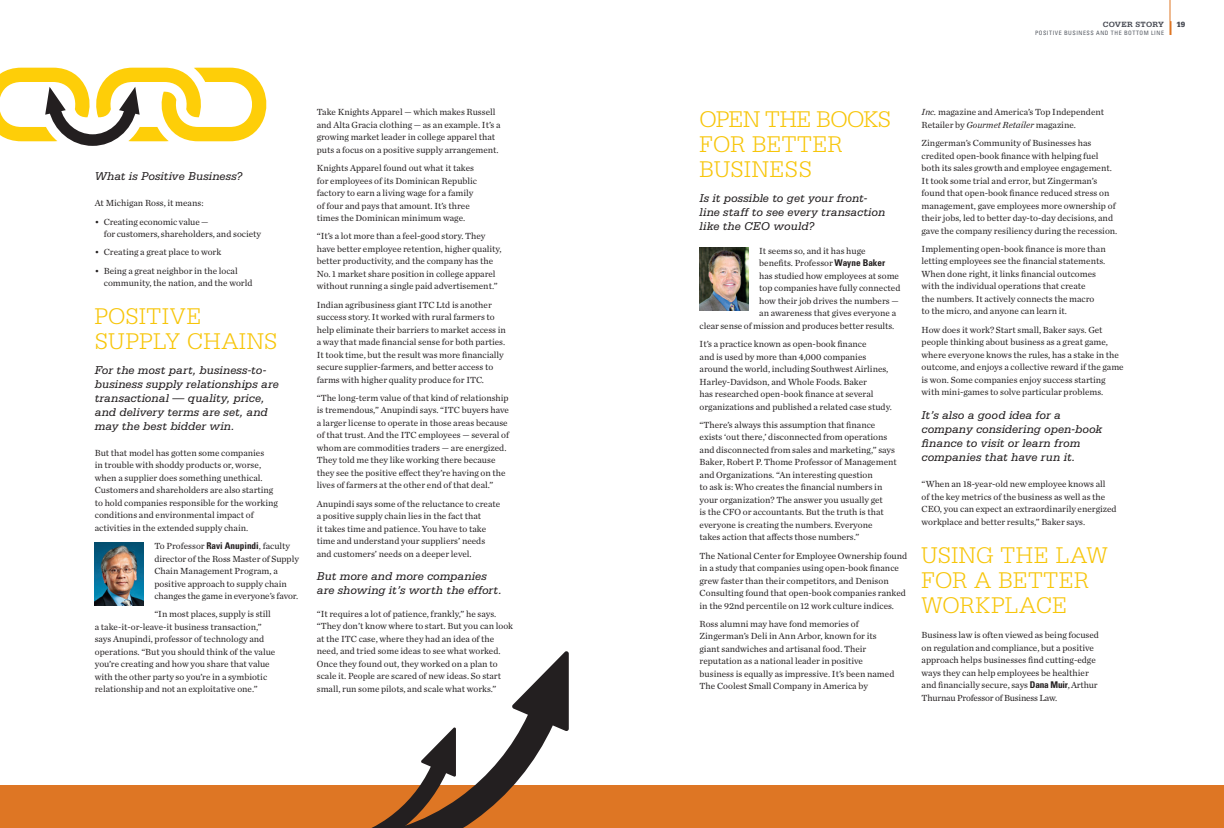
<style>
.page{position:relative;width:1224px;height:828px;background:#fff}
.page>*{position:absolute;margin:0;border:0;box-sizing:border-box;transform-origin:0 0}
.t1{font:300 24px/25px "Serifa";letter-spacing:.015em;color:#f7c509}
.t2{font:italic 12px/14px "Serifa";letter-spacing:.005em;color:#231f20}
.t3{font:9.2px/12.5px "Chronicle Text G1";color:#231f20}
.t4{font:700 8px "Serifa";letter-spacing:.02em;color:#464952}
.t5{font:900 8px "Serifa";color:#464952}
.t6{font:condensed 6px "Univers";letter-spacing:.09em;color:#535860}
.s1{font-family:"Univers";font-weight:700;font-stretch:condensed}
.s2{font-style:italic}
</style>
<div class="page">
<hr style="left:1170px;top:0;width:1px;height:35px;background:#de7624">
<svg style="left:1170px;top:21px;width:2px;height:14px"></svg>
<img style="left:95px;top:543px;width:49px;height:62px">
<img style="left:700px;top:248px;width:48px;height:62px">
<div style="left:0;top:786px;width:1224px;height:42px;background:#de7624"></div>
<svg style="left:0;top:68px;width:266px;height:78px"></svg>
<svg style="left:321px;top:651px;width:248px;height:177px"></svg>
<h2 class="t2" style="left:95px;top:169px;width:149px">What is Positive Business?</h2>
<p class="t3" style="left:95px;top:197px;width:110px">At Michigan Ross, it means:</p>
<p class="t3" style="left:104px;top:215px;width:159px;text-indent:-9px">• Creating economic value —<br>for customers, shareholders, and society</p>
<p class="t3" style="left:95px;top:246px;width:128px">• Creating a great place to work</p>
<p class="t3" style="left:104px;top:264px;width:150px;text-indent:-9px">• Being a great neighbor in the local community, the nation, and the world</p>
<h1 class="t1" style="left:95px;top:303px;width:184px">POSITIVE<br>SUPPLY CHAINS</h1>
<h2 class="t2" style="left:95px;top:363px;width:185px">For the most part, business-to&shy;business supply relationships are transactional — quality, price, and delivery terms are set, and may the best bidder win.</h2>
<p class="t3" style="left:95px;top:446px;width:185px">But that model has gotten some companies<br>in trouble with shoddy products or, worse, when a supplier does something unethical.<br>Customers and shareholders are also starting to hold companies responsible for the working conditions and environmental impact of activities in the extended supply chain.</p>
<p class="t3" style="left:154px;top:539px;width:146px">To Professor <span class="s1">Ravi Anupindi</span>, faculty director of the Ross Master of Supply Chain Management Program, a positive approach to supply chain changes the game in everyone’s favor.</p>
<p class="t3" style="left:95px;top:608px;width:182px;text-indent:60px">“In most places, supply is still a take-it-or-leave-it business transaction,” says Anupindi, professor of technology and operations. “But you should think of the value you’re creating and how you share that value with the other party so you’re in a symbiotic relationship and not an exploitative one.”</p>
<p class="t3" style="left:317px;top:106px;width:185px">Take Knights Apparel — which makes Russell and Alta Gracia clothing — as an example. It’s a growing market leader in college apparel that puts a focus on a positive supply arrangement.</p>
<p class="t3" style="left:317px;top:161px;width:162px">Knights Apparel found out what it takes for employees of its Dominican Republic factory to earn a living wage for a family of four and pays that amount. It’s three times the Dominican minimum wage.</p>
<p class="t3" style="left:317px;top:230px;width:186px">“It’s a lot more than a feel-good story. They have better employee retention, higher quality, better productivity, and the company has the No. 1 market share position in college apparel without running a single paid advertisement.”</p>
<p class="t3" style="left:317px;top:298px;width:191px">Indian agribusiness giant ITC Ltd is another success story. It worked with rural farmers to help eliminate their barriers to market access in a way that made financial sense for both parties.<br>It took time, but the result was more financially secure supplier-farmers, and better access to farms with higher quality produce for ITC.</p>
<p class="t3" style="left:317px;top:391px;width:194px">“The long-term value of that kind of relationship is tremendous,” Anupindi says. “ITC buyers have a larger license to operate in those areas because of that trust. And the ITC employees — several of whom are commodities traders — are energized.<br>They told me they like working there because they see the positive effect they’re having on the lives of farmers at the other end of that deal.”</p>
<p class="t3" style="left:317px;top:497px;width:185px">Anupindi says some of the reluctance to create a positive supply chain lies in the fact that<br>it takes time and patience. You have to take time and understand your suppliers’ needs and customers’ needs on a deeper level.</p>
<h2 class="t2" style="left:317px;top:569px;width:186px">But more and more companies are showing it’s worth the effort.</h2>
<p class="t3" style="left:317px;top:607px;width:198px">“It requires a lot of patience, frankly,” he says. “They don’t know where to start. But you can look at the ITC case, where they had an idea of the need, and tried some ideas to see what worked.<br>Once they found out, they worked on a plan to scale it. People are scared of new ideas. So start small, run some pilots, and scale what works.”</p>
<p class="t4" style="left:1103px;top:20px;width:63px">COVER STORY</p>
<p class="t5" style="left:1176px;top:20px;width:10px">19</p>
<p class="t6" style="left:1035px;top:29px;width:12px">POSITIV</p>
<p class="t6" style="left:1059px;top:29px;width:18px">E BUSIN</p>
<p class="t6" style="left:1083px;top:29px;width:19px">ESS AND</p>
<p class="t6" style="left:1111px;top:29px;width:55px">THE BOTTOM LINE</p>
<h1 class="t1" style="left:700px;top:106px;width:193px">OPEN THE BOOKS<br>FOR BETTER<br>BUSINESS</h1>
<h2 class="t2" style="left:700px;top:191px;width:187px">Is it possible to get your front&shy;line staff to see every transaction like the CEO would?</h2>
<p class="t3" style="left:759px;top:244px;width:108px">It seems so, and it has huge</p>
<p class="t3" style="left:759px;top:256px;width:128px">benefits. Professor <span class="s1">Wayne Baker</span></p>
<p class="t3" style="left:759px;top:269px;width:141px">has studied how employees at some</p>
<p class="t3" style="left:759px;top:281px;width:143px">top companies have fully connected</p>
<p class="t3" style="left:759px;top:294px;width:141px">how their job drives the numbers —</p>
<p class="t3" style="left:759px;top:306px;width:138px">an awareness that gives everyone a</p>
<p class="t3" style="left:700px;top:319px;width:196px">clear sense of mission and produces better results.</p>
<p class="t3" style="left:700px;top:337px;width:194px">It’s a practice known as open-book finance<br>and is used by more than 4,000 companies around the world, including Southwest Airlines, Harley-Davidson, and Whole Foods. Baker<br>has researched open-book finance at several organizations and published a related case study.</p>
<p class="t3" style="left:700px;top:418px;width:199px">“There’s always this assumption that finance exists ‘out there,’ disconnected from operations and disconnected from sales and marketing,” says Baker, Robert P. Thome Professor of Management and Organizations. “An interesting question<br>to ask is: Who creates the financial numbers in your organization? The answer you usually get<br>is the CFO or accountants. But the truth is that everyone is creating the numbers. Everyone<br>takes action that affects those numbers.”</p>
<p class="t3" style="left:700px;top:549px;width:209px">The National Center for Employee Ownership found in a study that companies using open-book finance grew faster than their competitors, and Denison Consulting found that open-book companies ranked in the 92nd percentile on 12 work culture indices.</p>
<p class="t3" style="left:700px;top:617px;width:196px">Ross alumni may have fond memories of Zingerman’s Deli in Ann Arbor, known for its giant sandwiches and artisanal food. Their reputation as a national leader in positive business is equally as impressive. It’s been named The Coolest Small Company in America by</p>
<p class="t3" style="left:922px;top:105px;width:184px"><span class="s2">Inc.</span> magazine and America’s Top Independent<br>Retailer by <span class="s2">Gourmet Retailer</span> magazine.</p>
<p class="t3" style="left:922px;top:136px;width:197px">Zingerman’s Community of Businesses has credited open-book finance with helping fuel both its sales growth and employee engagement.<br>It took some trial and error, but Zingerman’s found that open-book finance reduced stress on management, gave employees more ownership of their jobs, led to better day-to-day decisions, and gave the company resiliency during the recession.</p>
<p class="t3" style="left:922px;top:242px;width:186px">Implementing open-book finance is more than letting employees see the financial statements.<br>When done right, it links financial outcomes with the individual operations that create<br>the numbers. It actively connects the macro<br>to the micro, and anyone can learn it.</p>
<p class="t3" style="left:922px;top:323px;width:204px">How does it work? Start small, Baker says. Get people thinking about business as a great game, where everyone knows the rules, has a stake in the outcome, and enjoys a collective reward if the game is won. Some companies enjoy success starting with mini-games to solve particular problems.</p>
<h2 class="t2" style="left:922px;top:408px;width:182px">It’s also a good idea for a company considering open-book finance to visit or learn from companies that have run it.</h2>
<p class="t3" style="left:922px;top:478px;width:197px">“When an 18-year-old new employee knows all<br>of the key metrics of the business as well as the CEO, you can expect an extraordinarily energized workplace and better results,” Baker says.</p>
<h1 class="t1" style="left:922px;top:542px;width:188px">USING THE LAW<br>FOR A BETTER<br>WORKPLACE</h1>
<p class="t3" style="left:922px;top:629px;width:179px">Business law is often viewed as being focused on regulation and compliance, but a positive approach helps businesses find cutting-edge ways they can help employees be healthier and financially secure, says <span class="s1">Dana Muir</span>, Arthur Thurnau Professor of Business Law.</p>
</div>
